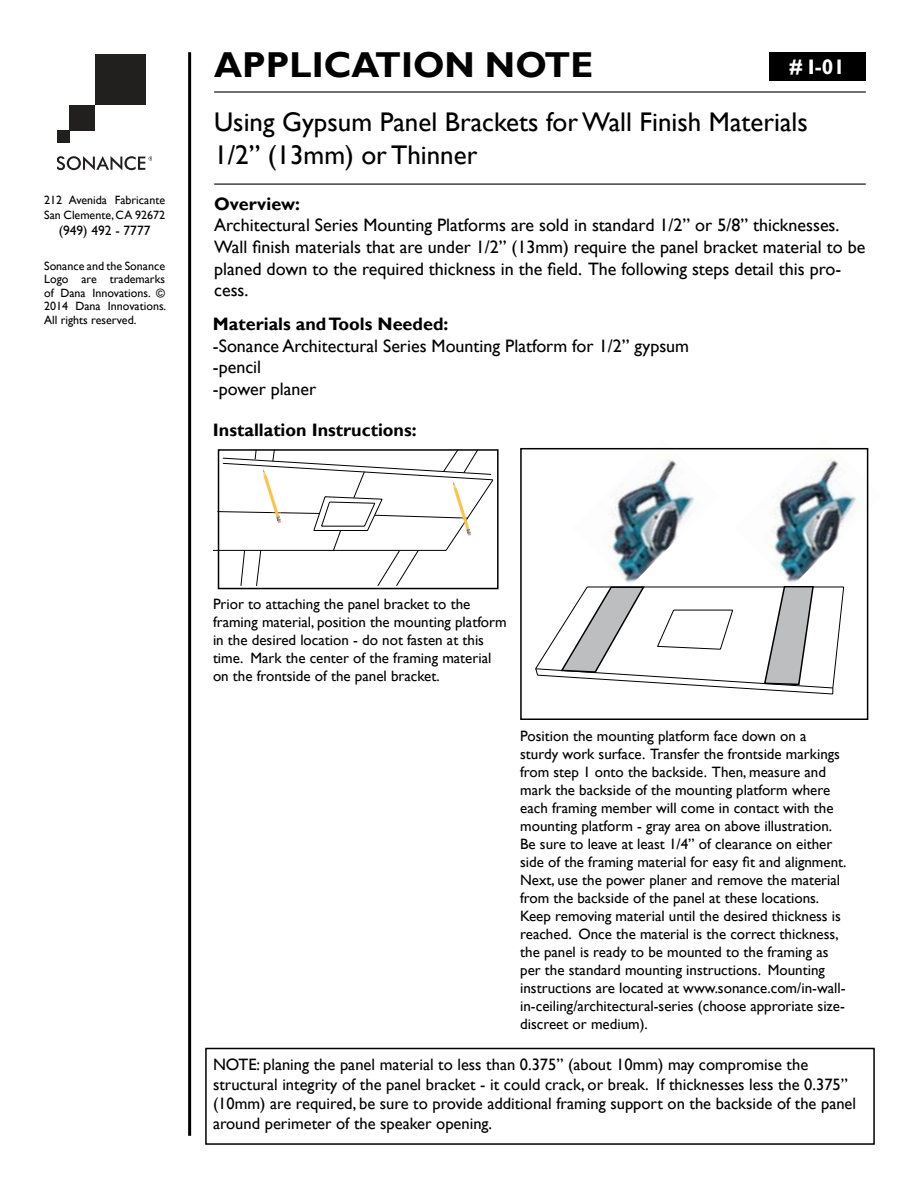
<style>
.page{position:relative;width:918px;height:1188px;background:#fff}
.page>*{position:absolute;margin:0;border:0;box-sizing:border-box;transform-origin:0 0}
.t1{font:700 36px "Gill Sans";color:#000}
.t2{font:27px/32.4px "Gill Sans";color:#000}
.t3{font:700 21px "Gill Sans";color:#fff}
.t4{font:18px/21.6px "Gill Sans";color:#000}
.t5{font:700 18px "Gill Sans";color:#000}
.t6{font:16.5px/19.8px "Gill Sans";color:#000}
.t7{font:15px/18px "Gill Sans";color:#000}
.t8{font:13.5px "Gill Sans";color:#000}
.t9{font:12px/13.5px "Gill Sans";color:#000}
</style>
<div class="page">
<hr style="left:188px;top:52px;width:3px;height:1084px;background:#000">
<hr style="left:214px;top:91px;width:652px;height:2px;background:#000">
<div style="left:769px;top:52px;width:97px;height:29px;background:#000"></div>
<hr style="left:214px;top:184px;width:652px;height:1px;background:#000">
<div style="left:218px;top:449px;width:281px;height:140px;border:2px solid #000"></div>
<svg style="left:213px;top:449px;width:281px;height:138px"></svg>
<svg style="left:535px;top:586px;width:310px;height:109px"></svg>
<img style="left:572px;top:447px;width:148px;height:137px">
<img style="left:734px;top:447px;width:135px;height:139px">
<div style="left:520px;top:448px;width:348px;height:272px;border:2px solid #000"></div>
<div style="left:95px;top:55px;width:50px;height:50px;background:#221f1f"></div>
<div style="left:57px;top:131px;width:12px;height:12px;background:#221f1f"></div>
<div style="left:69px;top:105px;width:26px;height:26px;background:#221f1f"></div>
<svg style="left:57px;top:156px;width:95px;height:14px"></svg>
<div style="left:205px;top:1048px;width:670px;height:97px;border:2px solid #000"></div>
<p class="t9" style="left:44px;top:193px;width:122px;line-height:14.4px">212 Avenida Fabricante<br>San Clemente, CA 92672</p>
<p class="t8" style="left:59px;top:223px;width:93px">(949) 492 - 7777</p>
<p class="t9" style="left:44px;top:259px;width:124px;text-align:justify">Sonance and the Sonance Logo are trademarks of Dana Innovations. © 2014 Dana Innovations.<br>All rights reserved.</p>
<h1 class="t1" style="left:214px;top:43px;width:381px">APPLICATION NOTE</h1>
<h2 class="t2" style="left:214px;top:106px;width:595px">Using Gypsum Panel Brackets for Wall Finish Materials<br>1/2” (13mm) or Thinner</h2>
<h3 class="t3" style="left:790px;top:54px;width:57px"># I-01</h3>
<p class="t5" style="left:214px;top:193px;width:87px">Overview:</p>
<p class="t4" style="left:214px;top:215px;width:653px">Architectural Series Mounting Platforms are sold in standard 1/2” or 5/8” thicknesses.<br>Wall finish materials that are under 1/2” (13mm) require the panel bracket material to be planed down to the required thickness in the field. The following steps detail this pro&shy;cess.</p>
<p class="t5" style="left:213px;top:313px;width:237px">Materials and Tools Needed:</p>
<p class="t4" style="left:213px;top:335px;width:478px">-Sonance Architectural Series Mounting Platform for 1/2” gypsum -pencil<br>-power planer</p>
<p class="t5" style="left:213px;top:419px;width:205px">Installation Instructions:</p>
<p class="t7" style="left:213px;top:596px;width:295px">Prior to attaching the panel bracket to the framing material, position the mounting platform in the desired location - do not fasten at this time. Mark the center of the framing material on the frontside of the panel bracket.</p>
<p class="t7" style="left:520px;top:727px;width:328px">Position the mounting platform face down on a sturdy work surface. Transfer the frontside markings from step 1 onto the backside. Then, measure and mark the backside of the mounting platform where each framing member will come in contact with the mounting platform - gray area on above illustration.<br>Be sure to leave at least 1/4” of clearance on either side of the framing material for easy fit and alignment.<br>Next, use the power planer and remove the material from the backside of the panel at these locations.<br>Keep removing material until the desired thickness is reached. Once the material is the correct thickness, the panel is ready to be mounted to the framing as per the standard mounting instructions. Mounting instructions are located at www.sonance.com/in-wall&shy;in-ceiling/architectural-series (choose approriate size&shy;discreet or medium).</p>
<p class="t6" style="left:213px;top:1055px;width:645px">NOTE: planing the panel material to less than 0.375” (about 10mm) may compromise the structural integrity of the panel bracket - it could crack, or break. If thicknesses less the 0.375” (10mm) are required, be sure to provide additional framing support on the backside of the panel around perimeter of the speaker opening.</p>
</div>
